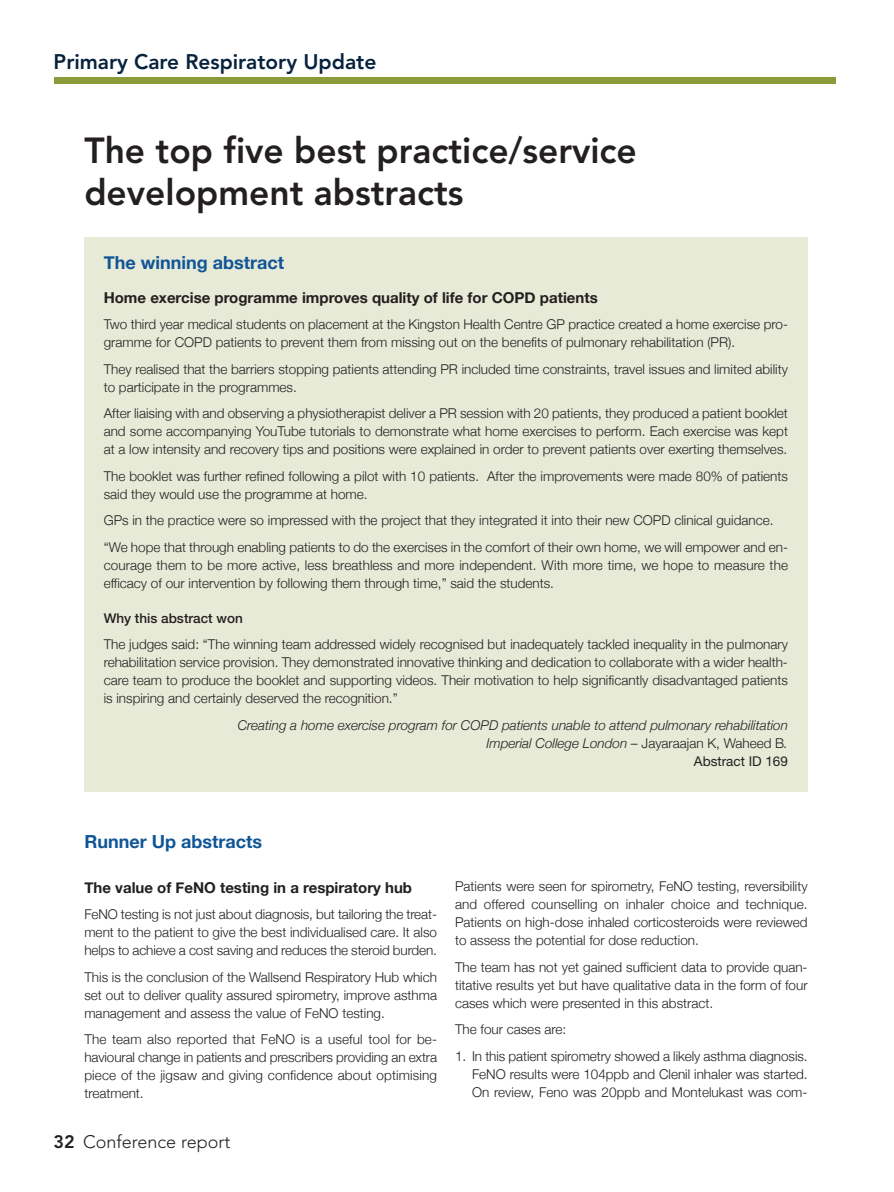
<style>
.page{position:relative;width:894px;height:1192px;background:#fff}
.page>*{position:absolute;margin:0;border:0;box-sizing:border-box;transform-origin:0 0}
.t1{font:800 36px "Avenir";color:#231f20}
.t2{font:800 21px "Avenir";color:#07223d}
.t3{font:700 18px "Helvetica Neue";color:#105696}
.t4{font:300 18px "Avenir";color:#231f20}
.t5{font:800 18px "Avenir";color:#231f20}
.t6{font:700 15px "Helvetica Neue";color:#231f20}
.t7{font:300 13.5px/18px "Helvetica Neue";color:#231f20;text-align:justify}
.t8{font:italic 300 13.5px "Helvetica Neue";color:#231f20}
.t9{font:500 13.5px "Helvetica Neue";color:#231f20}
.t10{font:13.5px "Helvetica Neue";color:#231f20}
.s1{font-style:normal}
</style>
<div class="page">
<div style="left:84px;top:237px;width:723px;height:555px;background:#e8ead8"></div>
<div style="left:54px;top:78px;width:781px;height:6px;background:#8b9b3a"></div>
<p class="t2" style="left:54px;top:53px;width:324px">Primary Care Respiratory Update</p>
<p class="t1" style="left:84px;top:136px;width:554px">The top five best practice/service</p>
<p class="t1" style="left:84px;top:177px;width:380px">development abstracts</p>
<p class="t3" style="left:104px;top:252px;width:182px">The winning abstract</p>
<p class="t6" style="left:104px;top:288px;width:495px">Home exercise programme improves quality of life for COPD patients</p>
<p class="t7" style="left:104px;top:315px;width:685px">Two third year medical students on placement at the Kingston Health Centre GP practice created a home exercise pro&shy;gramme for COPD patients to prevent them from missing out on the benefits of pulmonary rehabilitation (PR).</p>
<p class="t7" style="left:104px;top:360px;width:685px">They realised that the barriers stopping patients attending PR included time constraints, travel issues and limited ability to participate in the programmes.</p>
<p class="t7" style="left:104px;top:404px;width:685px">After liaising with and observing a physiotherapist deliver a PR session with 20 patients, they produced a patient booklet and some accompanying YouTube tutorials to demonstrate what home exercises to perform. Each exercise was kept at a low intensity and recovery tips and positions were explained in order to prevent patients over exerting themselves.</p>
<p class="t7" style="left:104px;top:467px;width:685px">The booklet was further refined following a pilot with 10 patients. After the improvements were made 80% of patients said they would use the programme at home.</p>
<p class="t7" style="left:104px;top:511px;width:671px">GPs in the practice were so impressed with the project that they integrated it into their new COPD clinical guidance.</p>
<p class="t7" style="left:104px;top:538px;width:685px">“We hope that through enabling patients to do the exercises in the comfort of their own home, we will empower and en&shy;courage them to be more active, less breathless and more independent. With more time, we hope to measure the efficacy of our intervention by following them through time,” said the students.</p>
<p class="t9" style="left:104px;top:613px;width:141px">Why this abstract won</p>
<p class="t7" style="left:104px;top:635px;width:685px">The judges said: “The winning team addressed widely recognised but inadequately tackled inequality in the pulmonary rehabilitation service provision. They demonstrated innovative thinking and dedication to collaborate with a wider health&shy;care team to produce the booklet and supporting videos. Their motivation to help significantly disadvantaged patients is inspiring and certainly deserved the recognition.”</p>
<p class="t8" style="left:238px;top:717px;width:551px">Creating a home exercise program for COPD patients unable to attend pulmonary rehabilitation</p>
<p class="t8" style="left:486px;top:735px;width:303px">Imperial College London – <span class="s1">Jayaraajan K, Waheed B</span>.</p>
<p class="t10" style="left:694px;top:756px;width:96px">Abstract ID 169</p>
<p class="t3" style="left:84px;top:830px;width:179px">Runner Up abstracts</p>
<p class="t6" style="left:84px;top:878px;width:329px">The value of FeNO testing in a respiratory hub</p>
<p class="t7" style="left:84px;top:905px;width:354px">FeNO testing is not just about diagnosis, but tailoring the treat&shy;ment to the patient to give the best individualised care. It also helps to achieve a cost saving and reduces the steroid burden.</p>
<p class="t7" style="left:84px;top:968px;width:354px">This is the conclusion of the Wallsend Respiratory Hub which set out to deliver quality assured spirometry, improve asthma management and assess the value of FeNO testing.</p>
<p class="t7" style="left:84px;top:1030px;width:354px">The team also reported that FeNO is a useful tool for be&shy;havioural change in patients and prescribers providing an extra piece of the jigsaw and giving confidence about optimising treatment.</p>
<p class="t5" style="left:54px;top:1135px;width:23px">32</p>
<p class="t4" style="left:83px;top:1135px;width:149px">Conference report</p>
<p class="t7" style="left:455px;top:877px;width:354px">Patients were seen for spirometry, FeNO testing, reversibility and offered counselling on inhaler choice and technique.<br>Patients on high-dose inhaled corticosteroids were reviewed to assess the potential for dose reduction.</p>
<p class="t7" style="left:455px;top:958px;width:354px">The team has not yet gained sufficient data to provide quan&shy;titative results yet but have qualitative data in the form of four cases which were presented in this abstract.</p>
<p class="t7" style="left:455px;top:1020px;width:113px">The four cases are:</p>
<p class="t7" style="left:472px;top:1047px;width:337px;text-indent:-17px">1. In this patient spirometry showed a likely asthma diagnosis.<br>FeNO results were 104ppb and Clenil inhaler was started.<br>On review, Feno was 20ppb and Montelukast was com-</p>
</div>
